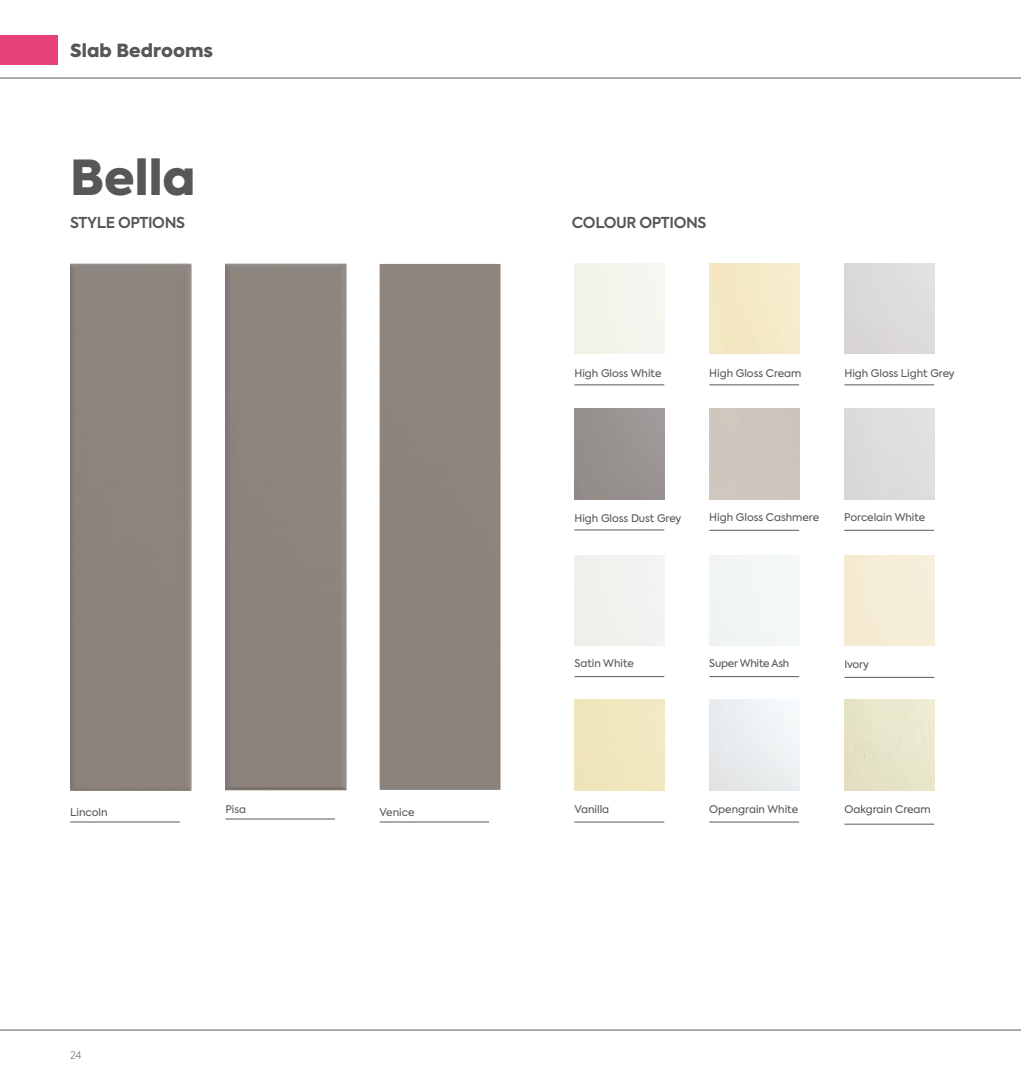
<style>
.page{position:relative;width:1021px;height:1085px;background:#fff}
.page>*{position:absolute;margin:0;border:0;box-sizing:border-box;transform-origin:0 0}
.t1{font:900 48px "Axiforma";color:#575756}
.t2{font:900 18px "Axiforma";letter-spacing:.005em;color:#575756}
.t3{font:600 15px "Axiforma";letter-spacing:-.025em;color:#575756}
.t4{font:10.5px "Axiforma";color:#575756}
.t5{font:10.5px "Axiforma";letter-spacing:-.02em;color:#575756}
.t6{font:300 10.5px "Axiforma";color:#706f6f}
</style>
<div class="page">
<hr style="left:0;top:1029px;width:1020px;height:1px;background:#575756">
<hr style="left:0;top:78px;width:1020px;height:1px;background:#575756">
<div style="left:0;top:35px;width:58px;height:30px;background:#e6417a"></div>
<hr style="left:575px;top:384px;width:89px;height:1px;background:#575756">
<hr style="left:709px;top:384px;width:89px;height:1px;background:#575756">
<hr style="left:844px;top:384px;width:89px;height:1px;background:#575756">
<hr style="left:575px;top:529px;width:89px;height:1px;background:#575756">
<hr style="left:709px;top:676px;width:89px;height:1px;background:#575756">
<hr style="left:575px;top:676px;width:89px;height:1px;background:#575756">
<hr style="left:844px;top:530px;width:89px;height:1px;background:#575756">
<hr style="left:709px;top:530px;width:89px;height:1px;background:#575756">
<hr style="left:844px;top:823px;width:89px;height:1px;background:#575756">
<hr style="left:709px;top:821px;width:89px;height:1px;background:#575756">
<hr style="left:575px;top:821px;width:89px;height:1px;background:#575756">
<hr style="left:844px;top:677px;width:89px;height:1px;background:#575756">
<hr style="left:71px;top:821px;width:108px;height:1px;background:#575756">
<hr style="left:226px;top:818px;width:108px;height:1px;background:#575756">
<hr style="left:380px;top:821px;width:109px;height:1px;background:#575756">
<div style="left:225px;top:264px;width:121px;height:526px;background:#8d847d"></div>
<div style="left:379px;top:264px;width:121px;height:525px;background:#8c837d"></div>
<h2 class="t2" style="left:70px;top:38px;width:144px">Slab Bedrooms</h2>
<h1 class="t1" style="left:70px;top:143px;width:127px">Bella</h1>
<h3 class="t3" style="left:70px;top:212px;width:116px">STYLE OPTIONS</h3>
<p class="t4" style="left:70px;top:805px;width:39px">Lincoln</p>
<p class="t4" style="left:225px;top:802px;width:22px">Pisa</p>
<p class="t4" style="left:379px;top:805px;width:36px">Venice</p>
<p class="t6" style="left:70px;top:1048px;width:13px">24</p>
<h3 class="t3" style="left:572px;top:212px;width:136px">COLOUR OPTIONS</h3>
<p class="t4" style="left:574px;top:366px;width:88px">High Gloss White</p>
<p class="t4" style="left:709px;top:366px;width:94px">High Gloss Cream</p>
<p class="t4" style="left:844px;top:366px;width:112px">High Gloss Light Grey</p>
<p class="t4" style="left:574px;top:511px;width:108px">High Gloss Dust Grey</p>
<p class="t4" style="left:709px;top:510px;width:111px">High Gloss Cashmere</p>
<p class="t4" style="left:844px;top:510px;width:83px">Porcelain White</p>
<p class="t4" style="left:574px;top:656px;width:61px">Satin White</p>
<p class="t5" style="left:709px;top:656px;width:82px">Super White Ash</p>
<p class="t4" style="left:844px;top:657px;width:26px">Ivory</p>
<p class="t4" style="left:574px;top:802px;width:36px">Vanilla</p>
<p class="t4" style="left:709px;top:802px;width:90px">Opengrain White</p>
<p class="t4" style="left:844px;top:802px;width:88px">Oakgrain Cream</p>
</div>
